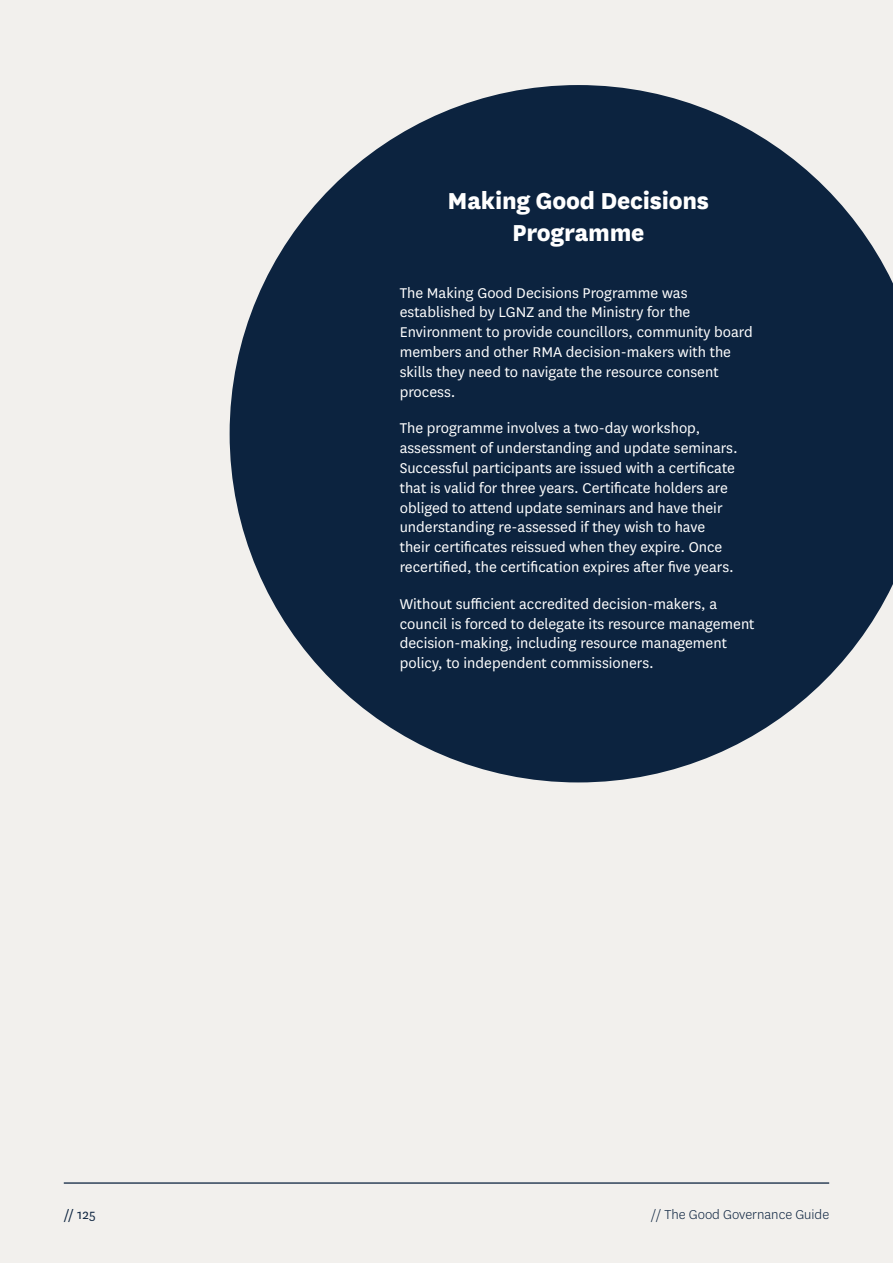
<style>
.page{position:relative;width:893px;height:1263px;background:#f2f0ed}
.page>*{position:absolute;margin:0;border:0;box-sizing:border-box;transform-origin:0 0}
.t1{font:800 27px/31.5px "National";letter-spacing:-.01em;color:#fff;text-align:center}
.t2{font:16.5px/19.8px "National";color:#fff}
.t3{font:300 15px "National";color:#0c233f}
.t4{font:15px "National";color:#0c233f}
</style>
<div class="page">
<svg style="left:230px;top:85px;width:663px;height:697px;fill:#0c233f"></svg>
<hr style="left:64px;top:1182px;width:765px;height:2px;background:#0c233f">
<h1 class="t1" style="left:448px;top:183px;width:263px">Making Good Decisions<br>Programme</h1>
<p class="t2" style="left:400px;top:282px;width:354px">The Making Good Decisions Programme was established by LGNZ and the Ministry for the Environment to provide councillors, community board members and other RMA decision-makers with the skills they need to navigate the resource consent process.</p>
<p class="t2" style="left:400px;top:418px;width:340px">The programme involves a two-day workshop, assessment of understanding and update seminars.<br>Successful participants are issued with a certificate that is valid for three years. Certificate holders are obliged to attend update seminars and have their understanding re-assessed if they wish to have their certificates reissued when they expire. Once recertified, the certification expires after five years.</p>
<p class="t2" style="left:400px;top:593px;width:356px">Without sufficient accredited decision-makers, a council is forced to delegate its resource management decision-making, including resource management policy, to independent commissioners.</p>
<p class="t4" style="left:64px;top:1204px;width:33px">// 125</p>
<p class="t3" style="left:651px;top:1205px;width:180px">// The Good Governance Guide</p>
</div>
